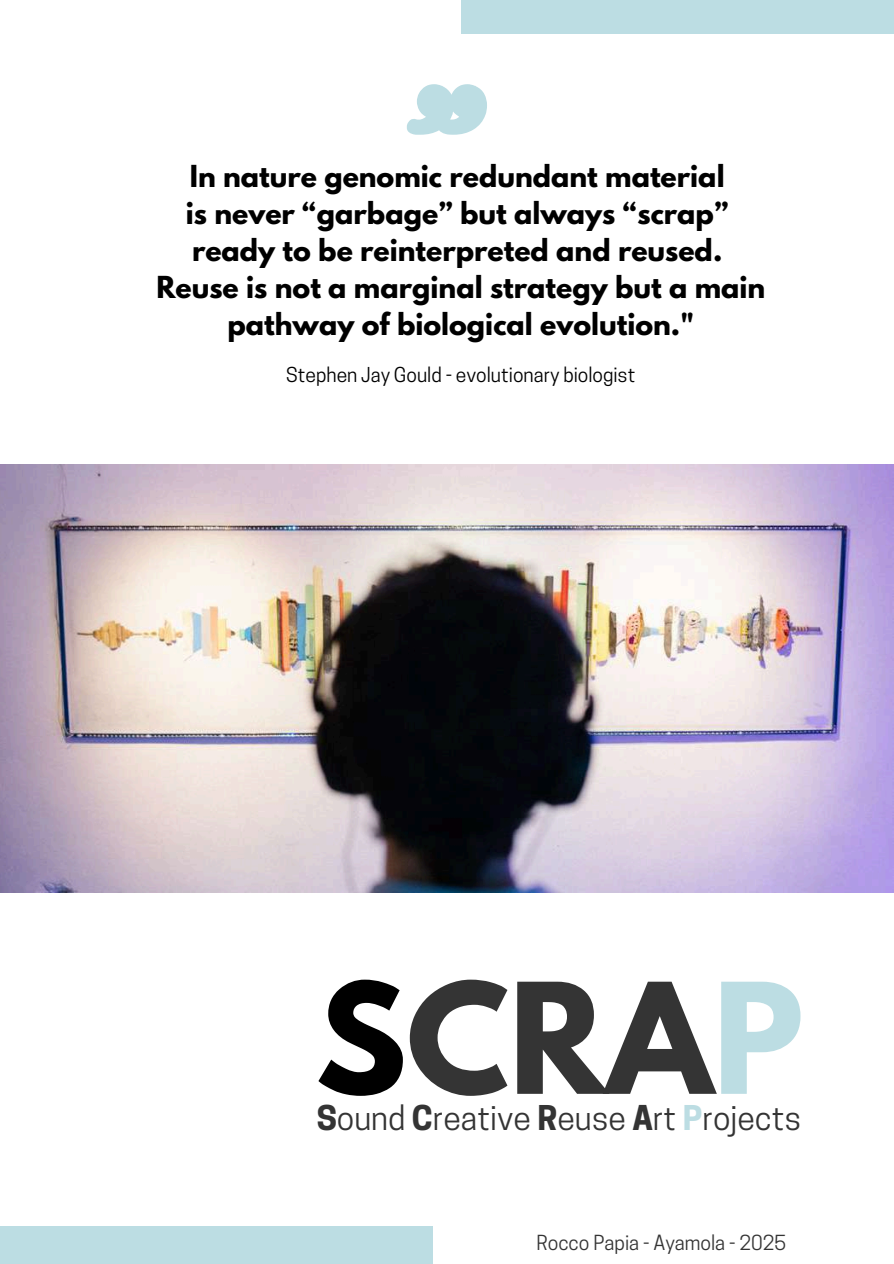
<style>
.page{position:relative;width:894px;height:1264px;background:#fff}
.page>*{position:absolute;margin:0;border:0;box-sizing:border-box;transform-origin:0 0}
.t1{font:211.2px "Bukhari Script";color:#bcdde3}
.t2{font:700 135.9px "League Spartan";color:#343434}
.t3{font:32.1px "Cooper Hewitt";color:#343434}
.t4{font:700 26.85px/37.2px "League Spartan";color:#000;text-align:center}
.t5{font:19.5px "Cooper Hewitt";color:#343434}
.t6{font:19.35px "Cooper Hewitt";color:#000}
.s1{color:#000}
.s2{color:#bcdde3}
.s3{font-weight:700}
.s4{font-weight:700;color:#bcdde3}
</style>
<div class="page">
<div style="left:0;top:1226px;width:432px;height:37px;background:#bcdde3"></div>
<div style="left:461px;top:0;width:432px;height:33px;background:#bcdde3"></div>
<img style="left:0;top:464px;width:893px;height:428px">
<h1 class="t1" style="left:378px;top:61px;width:64px">"</h1>
<p class="t4" style="left:156px;top:160px;width:610px">In nature genomic redundant material<br>is never “garbage” but always “scrap” ready to be reinterpreted and reused.<br>Reuse is not a marginal strategy but a main pathway of biological evolution."</p>
<p class="t6" style="left:286px;top:368px;width:350px">Stephen Jay Gould - evolutionary biologist</p>
<h2 class="t2" style="left:315px;top:971px;width:489px"><span class="s1">S</span>CRA<span class="s2">P</span></h2>
<p class="t3" style="left:316px;top:1105px;width:486px"><span class="s3">S</span>ound <span class="s3">C</span>reative <span class="s3">R</span>euse <span class="s3">A</span>rt <span class="s4">P</span>rojects</p>
<p class="t5" style="left:536px;top:1235px;width:251px">Rocco Papia - Ayamola - 2025</p>
</div>
